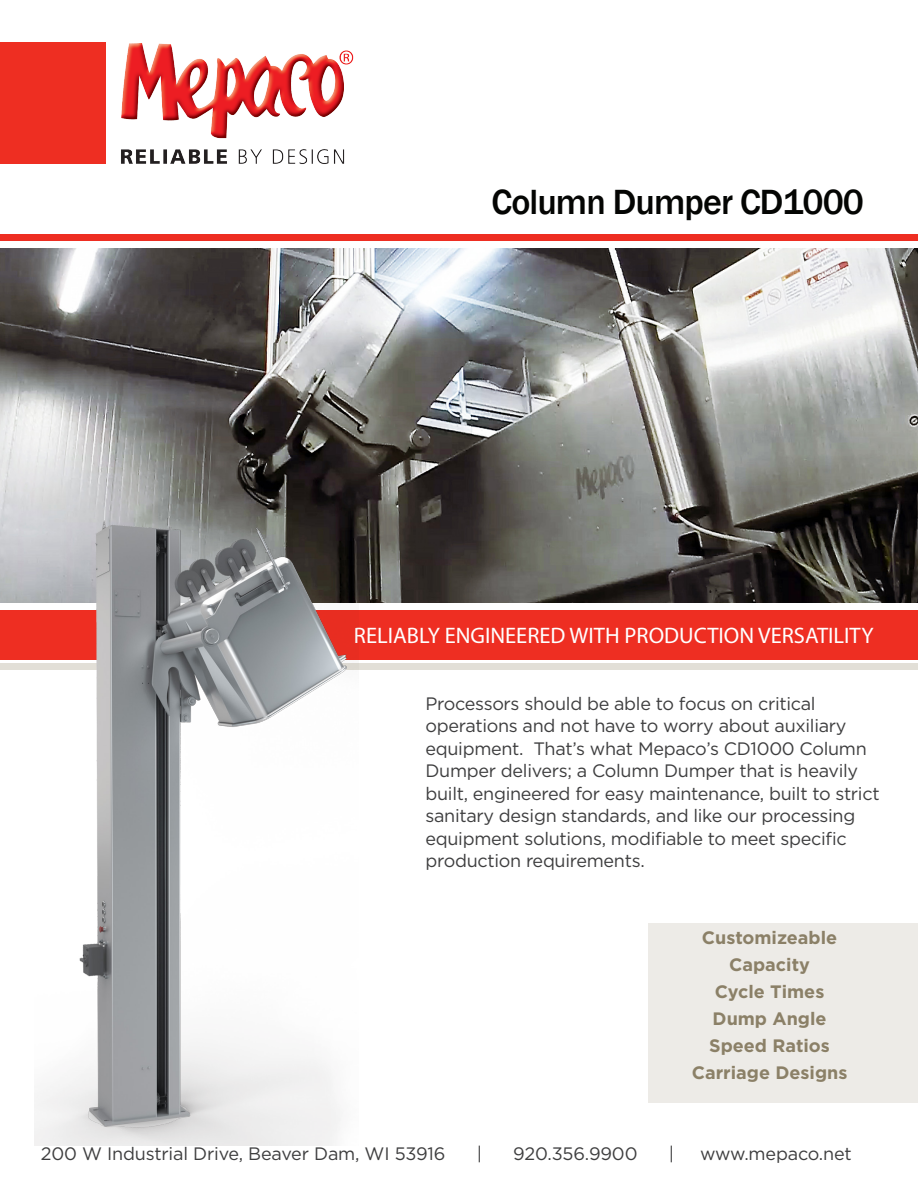
<style>
.page{position:relative;width:918px;height:1188px;background:#fff}
.page>*{position:absolute;margin:0;border:0;box-sizing:border-box;transform-origin:0 0}
.t1{font:500 36px "Franklin Gothic";letter-spacing:-.025em;color:#040503}
.t2{font:22.5px "Myriad Hebrew";color:#fff}
.t3{font:18px/22.5px "Gotham";letter-spacing:-.015em;color:#3e3e3f}
.t4{font:700 18px "Gotham";color:#8b8067}
</style>
<div class="page">
<div style="left:0;top:610px;width:918px;height:50px;background:#ee2e22"></div>
<div style="left:0;top:663px;width:918px;height:6px;background:#e2dfd7"></div>
<div style="left:0;top:235px;width:918px;height:6px;background:#ee2e22"></div>
<div style="left:0;top:43px;width:106px;height:121px;background:#ee2e22"></div>
<img style="left:121px;top:43px;width:233px;height:121px">
<img style="left:0;top:249px;width:918px;height:354px">
<img style="left:34px;top:498px;width:324px;height:648px">
<div style="left:649px;top:923px;width:269px;height:180px;background:#edebe7"></div>
<p class="t1" style="left:491px;top:180px;width:374px">Column Dumper CD1000</p>
<p class="t2" style="left:354px;top:623px;width:521px">RELIABLY ENGINEERED WITH PRODUCTION VERSATILITY</p>
<p class="t3" style="left:426px;top:692px;width:392px">Processors should be able to focus on critical</p>
<p class="t3" style="left:426px;top:714px;width:443px">operations and not have to worry about auxiliary equipment. That’s what Mepaco’s CD1000 Column</p>
<p class="t3" style="left:426px;top:759px;width:456px">Dumper delivers; a Column Dumper that is heavily built, engineered for easy maintenance, built to strict sanitary design standards, and like our processing equipment solutions, modifiable to meet specific</p>
<p class="t3" style="left:426px;top:849px;width:221px">production requirements.</p>
<p class="t4" style="left:702px;top:926px;width:137px">Customizeable</p>
<p class="t4" style="left:729px;top:953px;width:82px">Capacity</p>
<p class="t4" style="left:715px;top:980px;width:111px">Cycle Times</p>
<p class="t4" style="left:713px;top:1007px;width:115px">Dump Angle</p>
<p class="t4" style="left:709px;top:1034px;width:122px">Speed Ratios</p>
<p class="t4" style="left:692px;top:1061px;width:157px">Carriage Designs</p>
<p class="t3" style="left:41px;top:1142px;width:406px">200 W Industrial Drive, Beaver Dam, WI 53916</p>
<p class="t3" style="left:477px;top:1142px;width:7px">|</p>
<p class="t3" style="left:513px;top:1142px;width:126px">920.356.9900</p>
<p class="t3" style="left:669px;top:1142px;width:7px">|</p>
<p class="t3" style="left:700px;top:1142px;width:153px">www.mepaco.net</p>
</div>
